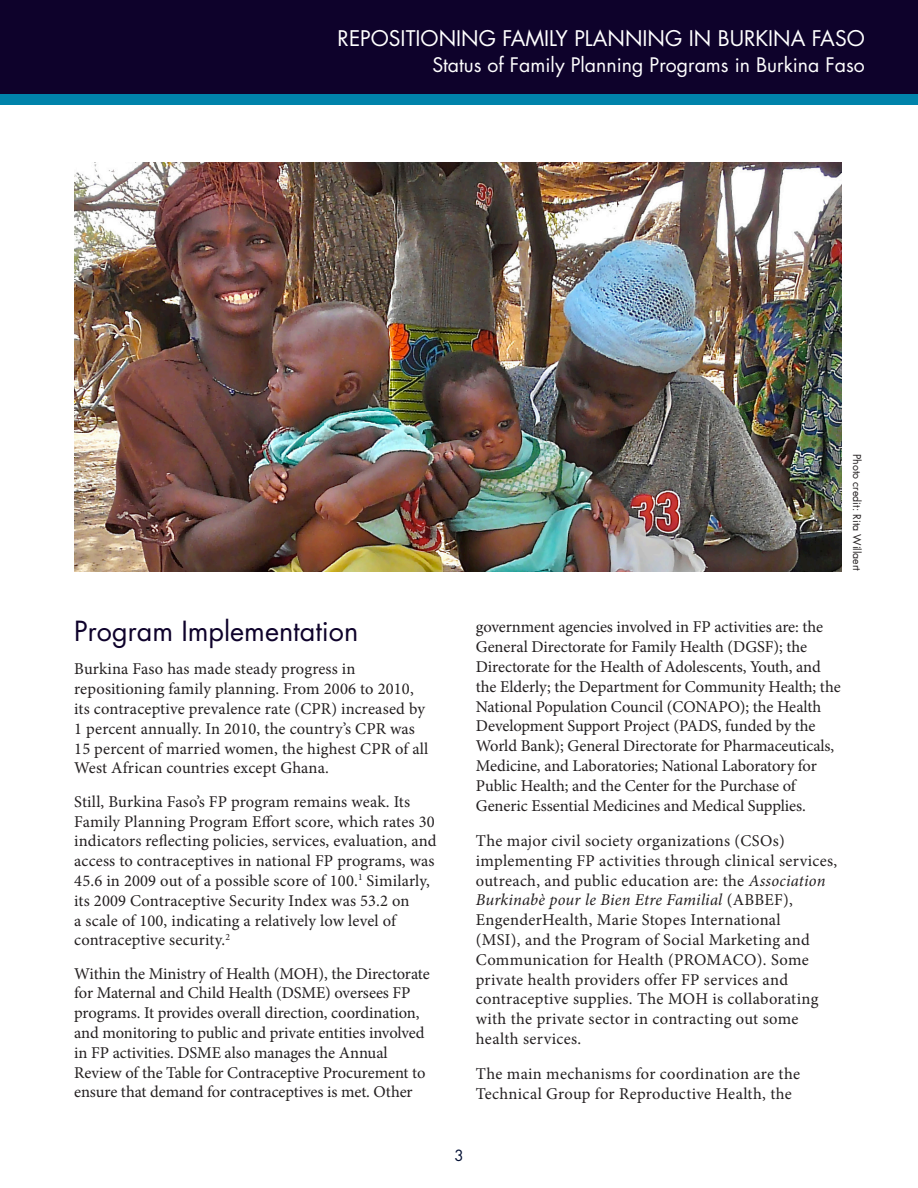
<style>
.page{position:relative;width:918px;height:1188px;background:#fff}
.page>*{position:absolute;margin:0;border:0;box-sizing:border-box;transform-origin:0 0}
.Heading_1{font:27px "Futura Std";color:#0e022b}
.t1{font:21px "Futura Std";color:#fff}
.t2{font:19.5px "Futura Std";color:#fff}
.Body{font:16.5px/19.8px "Minion Pro";color:#231f20}
.Body-2{font:16.5px/19.8px "Minion Pro";letter-spacing:.02em;color:#231f20}
.Callout_Box{font:15px "Futura Std";color:#041135}
.t3{font:10.5px "Futura Std";color:#231f20}
.s1{font-style:italic}
</style>
<div class="page">
<div style="left:0;top:0;width:918px;height:94px;background:#0e022b"></div>
<div style="left:0;top:94px;width:918px;height:11px;background:#0083aa"></div>
<img style="left:74px;top:163px;width:767px;height:409px">
<p class="t1" style="left:338px;top:25px;width:529px">REPOSITIONING FAMILY PLANNING IN BURKINA FASO</p>
<p class="t2" style="left:432px;top:52px;width:434px">Status of Family Planning Programs in Burkina Faso</p>
<p class="t3" style="left:864px;top:454px;width:118px;rotate:90deg">Photo credit: Rita Willaert</p>
<p class="Heading_1" style="left:74px;top:614px;width:286px">Program Implementation</p>
<p class="Body" style="left:74px;top:659px;width:356px">Burkina Faso has made steady progress in repositioning family planning. From 2006 to 2010, its contraceptive prevalence rate (CPR) increased by 1 percent annually. In 2010, the country’s CPR was 15 percent of married women, the highest CPR of all West African countries except Ghana.</p>
<p class="Body" style="left:74px;top:792px;width:364px">Still, Burkina Faso’s FP program remains weak. Its Family Planning Program Effort score, which rates 30 indicators reflecting policies, services, evaluation, and access to contraceptives in national FP programs, was 45.6 in 2009 out of a possible score of 100.<sup>1</sup> Similarly, its 2009 Contraceptive Security Index was 53.2 on<br>a scale of 100, indicating a relatively low level of contraceptive security.<sup>2</sup></p>
<p class="Body" style="left:74px;top:964px;width:357px">Within the Ministry of Health (MOH), the Directorate for Maternal and Child Health (DSME) oversees FP programs. It provides overall direction, coordination, and monitoring to public and private entities involved in FP activities. DSME also manages the Annual Review of the Table for Contraceptive Procurement to ensure that demand for contraceptives is met. Other</p>
<p class="Body" style="left:476px;top:617px;width:366px">government agencies involved in FP activities are: the General Directorate for Family Health (DGSF); the Directorate for the Health of Adolescents, Youth, and the Elderly; the Department for Community Health; the National Population Council (CONAPO); the Health Development Support Project (PADS, funded by the World Bank); General Directorate for Pharmaceuticals, Medicine, and Laboratories; National Laboratory for Public Health; and the Center for the Purchase of Generic Essential Medicines and Medical Supplies.</p>
<p class="Body-2" style="left:476px;top:831px;width:363px">The major civil society organizations (CSOs) implementing FP activities through clinical services, outreach, and public education are: the <span class="s1">Association Burkinabè pour le Bien Etre Familial</span> (ABBEF), EngenderHealth, Marie Stopes International<br>(MSI), and the Program of Social Marketing and Communication for Health (PROMACO). Some private health providers offer FP services and contraceptive supplies. The MOH is collaborating with the private sector in contracting out some health services.</p>
<p class="Body" style="left:476px;top:1064px;width:326px">The main mechanisms for coordination are the<br>Technical Group for Reproductive Health, the</p>
<p class="Callout_Box" style="left:454px;top:1146px;width:11px">3</p>
</div>
